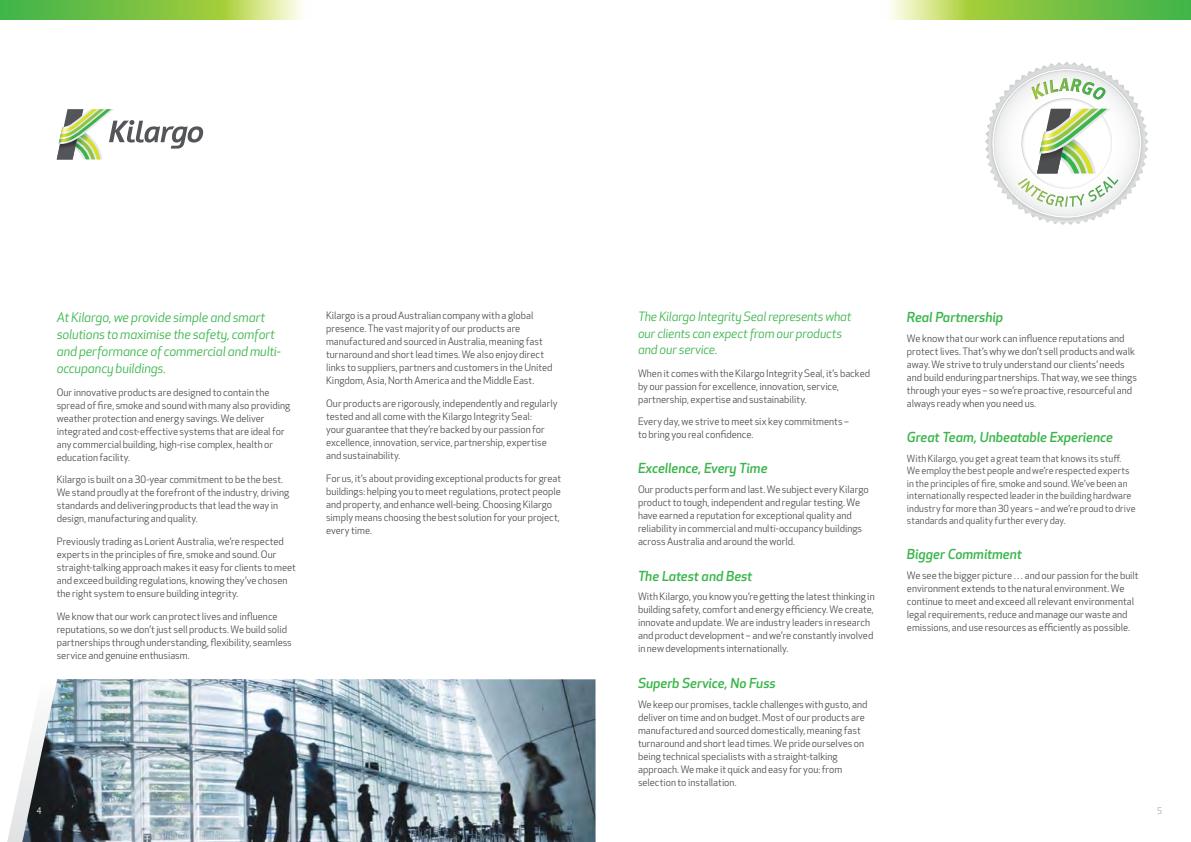
<style>
.page{position:relative;width:1191px;height:842px;background:#fff}
.page>*{position:absolute;margin:0;border:0;box-sizing:border-box;transform-origin:0 0}
.t1{font:italic 500 13.5px "Apex New";letter-spacing:-.005em;color:#39b54a}
.t2{font:italic 13px/17px "Apex New";letter-spacing:-.015em;color:#39b54a}
.t3{font:italic 12.5px/16.4px "Apex New";letter-spacing:-.015em;color:#39b54a}
.t4{font:10px/13px "Apex New";color:#4d4d4f}
.t5{font:9.6px/12.5px "Apex New";color:#4d4d4f}
.t6{font:9px "Apex New";color:#a7a9ac}
.t7{font:9px "Apex New";color:#fff}
</style>
<div class="page">
<svg style="left:7px;top:775px;width:15px;height:67px"></svg>
<img style="left:22px;top:679px;width:573px;height:163px">
<svg style="left:985px;top:62px;width:163px;height:163px"></svg>
<svg style="left:890px;top:0;width:301px;height:19px;background:#8bca58"></svg>
<svg style="left:0;top:0;width:302px;height:19px;background:#8bc958"></svg>
<svg style="left:57px;top:109px;width:146px;height:50px"></svg>
<h2 class="t2" style="left:57px;top:308px;width:225px">At Kilargo, we provide simple and smart solutions to maximise the safety, comfort and performance of commercial and multi&shy;occupancy buildings.</h2>
<p class="t4" style="left:57px;top:385px;width:235px">Our innovative products are designed to contain the spread of fire, smoke and sound with many also providing weather protection and energy savings. We deliver integrated and cost-effective systems that are ideal for any commercial building, high-rise complex, health or education facility.</p>
<p class="t4" style="left:57px;top:473px;width:234px">Kilargo is built on a 30-year commitment to be the best.<br>We stand proudly at the forefront of the industry, driving standards and delivering products that lead the way in design, manufacturing and quality.</p>
<p class="t4" style="left:57px;top:535px;width:241px">Previously trading as Lorient Australia, we’re respected experts in the principles of fire, smoke and sound. Our straight-talking approach makes it easy for clients to meet and exceed building regulations, knowing they’ve chosen the right system to ensure building integrity.</p>
<p class="t4" style="left:57px;top:610px;width:237px">We know that our work can protect lives and influence reputations, so we don’t just sell products. We build solid partnerships through understanding, flexibility, seamless service and genuine enthusiasm.</p>
<p class="t4" style="left:326px;top:309px;width:228px">Kilargo is a proud Australian company with a global presence. The vast majority of our products are manufactured and sourced in Australia, meaning fast turnaround and short lead times. We also enjoy direct links to suppliers, partners and customers in the United Kingdom, Asia, North America and the Middle East.</p>
<p class="t4" style="left:326px;top:397px;width:233px">Our products are rigorously, independently and regularly tested and all come with the Kilargo Integrity Seal:<br>your guarantee that they’re backed by our passion for excellence, innovation, service, partnership, expertise and sustainability.</p>
<p class="t4" style="left:326px;top:472px;width:237px">For us, it’s about providing exceptional products for great buildings: helping you to meet regulations, protect people and property, and enhance well-being. Choosing Kilargo simply means choosing the best solution for your project, every time.</p>
<p class="t7" style="left:36px;top:805px;width:7px">4</p>
<p class="t3" style="left:638px;top:308px;width:215px">The Kilargo Integrity Seal represents what our clients can expect from our products and our service.</p>
<p class="t4" style="left:638px;top:366px;width:233px">When it comes with the Kilargo Integrity Seal, it’s backed by our passion for excellence, innovation, service, partnership, expertise and sustainability.</p>
<p class="t4" style="left:638px;top:415px;width:213px">Every day, we strive to meet six key commitments – to bring you real confidence.</p>
<h1 class="t1" style="left:638px;top:459px;width:131px">Excellence, Every Time</h1>
<p class="t4" style="left:638px;top:483px;width:232px">Our products perform and last. We subject every Kilargo product to tough, independent and regular testing. We have earned a reputation for exceptional quality and reliability in commercial and multi-occupancy buildings across Australia and around the world.</p>
<h1 class="t1" style="left:638px;top:567px;width:116px">The Latest and Best</h1>
<p class="t4" style="left:638px;top:590px;width:238px">With Kilargo, you know you’re getting the latest thinking in building safety, comfort and energy efficiency. We create, innovate and update. We are industry leaders in research and product development – and we’re constantly involved in new developments internationally.</p>
<h1 class="t1" style="left:638px;top:674px;width:139px">Superb Service, No Fuss</h1>
<p class="t4" style="left:638px;top:697px;width:231px">We keep our promises, tackle challenges with gusto, and deliver on time and on budget. Most of our products are manufactured and sourced domestically, meaning fast turnaround and short lead times. We pride ourselves on being technical specialists with a straight-talking approach. We make it quick and easy for you: from selection to installation.</p>
<h1 class="t1" style="left:907px;top:308px;width:98px">Real Partnership</h1>
<p class="t4" style="left:907px;top:332px;width:232px">We know that our work can influence reputations and protect lives. That’s why we don’t sell products and walk away. We strive to truly understand our clients’ needs and build enduring partnerships. That way, we see things through your eyes – so we’re proactive, resourceful and always ready when you need us.</p>
<h1 class="t1" style="left:907px;top:428px;width:207px">Great Team, Unbeatable Experience</h1>
<p class="t5" style="left:907px;top:452px;width:230px">With Kilargo, you get a great team that knows its stuff.<br>We employ the best people and we’re respected experts in the principles of fire, smoke and sound. We’ve been an internationally respected leader in the building hardware industry for more than 30 years – and we’re proud to drive standards and quality further every day.</p>
<h1 class="t1" style="left:907px;top:545px;width:116px">Bigger Commitment</h1>
<p class="t4" style="left:907px;top:569px;width:233px">We see the bigger picture … and our passion for the built environment extends to the natural environment. We continue to meet and exceed all relevant environmental legal requirements, reduce and manage our waste and emissions, and use resources as efficiently as possible.</p>
<p class="t6" style="left:1157px;top:805px;width:7px">5</p>
</div>
